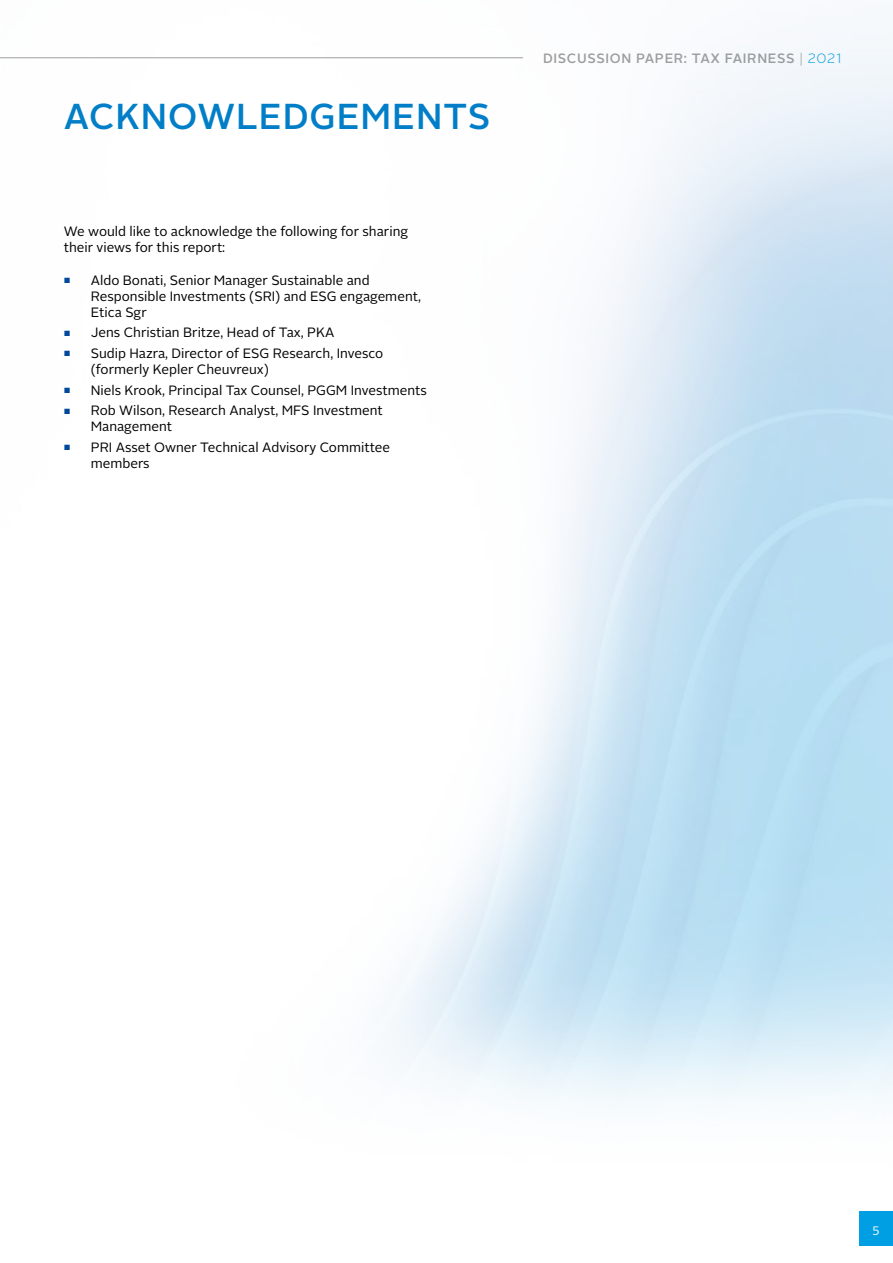
<style>
.page{position:relative;width:893px;height:1263px;background:#fff}
.page>*{position:absolute;margin:0;border:0;box-sizing:border-box;transform-origin:0 0}
.t1{font:500 36px "Alright Sans";letter-spacing:.025em;color:#007ec7}
.t2{font:13.5px/16.2px "Alright Sans";color:#000}
.t3{font:500 13.5px "Alright Sans";letter-spacing:.05em;color:#9d9d9c}
.t4{font:12px "Alright Sans";color:#fff}
.s1{font-size:7.5px;color:#00489a}
.s2{font-weight:300}
.s3{font-weight:300;color:#009fe3}
</style>
<div class="page">
<img style="left:0;top:32px;width:893px;height:1214px">
<h1 class="t1" style="left:64px;top:92px;width:428px">ACKNOWLEDGEMENTS</h1>
<p class="t2" style="left:64px;top:223px;width:346px">We would like to acknowledge the following for sharing their views for this report:</p>
<p class="t2" style="left:91px;top:272px;width:332px;text-indent:-27px"><span class="s1">■</span> Aldo Bonati, Senior Manager Sustainable and<br>Responsible Investments (SRI) and ESG engagement,<br>Etica Sgr</p>
<p class="t2" style="left:64px;top:325px;width:272px"><span class="s1">■</span> Jens Christian Britze, Head of Tax, PKA</p>
<p class="t2" style="left:91px;top:345px;width:294px;text-indent:-27px"><span class="s1">■</span> Sudip Hazra, Director of ESG Research, Invesco (formerly Kepler Cheuvreux)</p>
<p class="t2" style="left:64px;top:382px;width:365px"><span class="s1">■</span> Niels Krook, Principal Tax Counsel, PGGM Investments</p>
<p class="t2" style="left:91px;top:402px;width:293px;text-indent:-27px"><span class="s1">■</span> Rob Wilson, Research Analyst, MFS Investment<br>Management</p>
<p class="t2" style="left:91px;top:439px;width:301px;text-indent:-27px"><span class="s1">■</span> PRI Asset Owner Technical Advisory Committee members</p>
<p class="t3" style="left:543px;top:49px;width:300px">DISCUSSION PAPER: TAX FAIRNESS <span class="s2">|</span> <span class="s3">2021</span></p>
<p class="t4" style="left:872px;top:1221px;width:8px">5</p>
</div>
